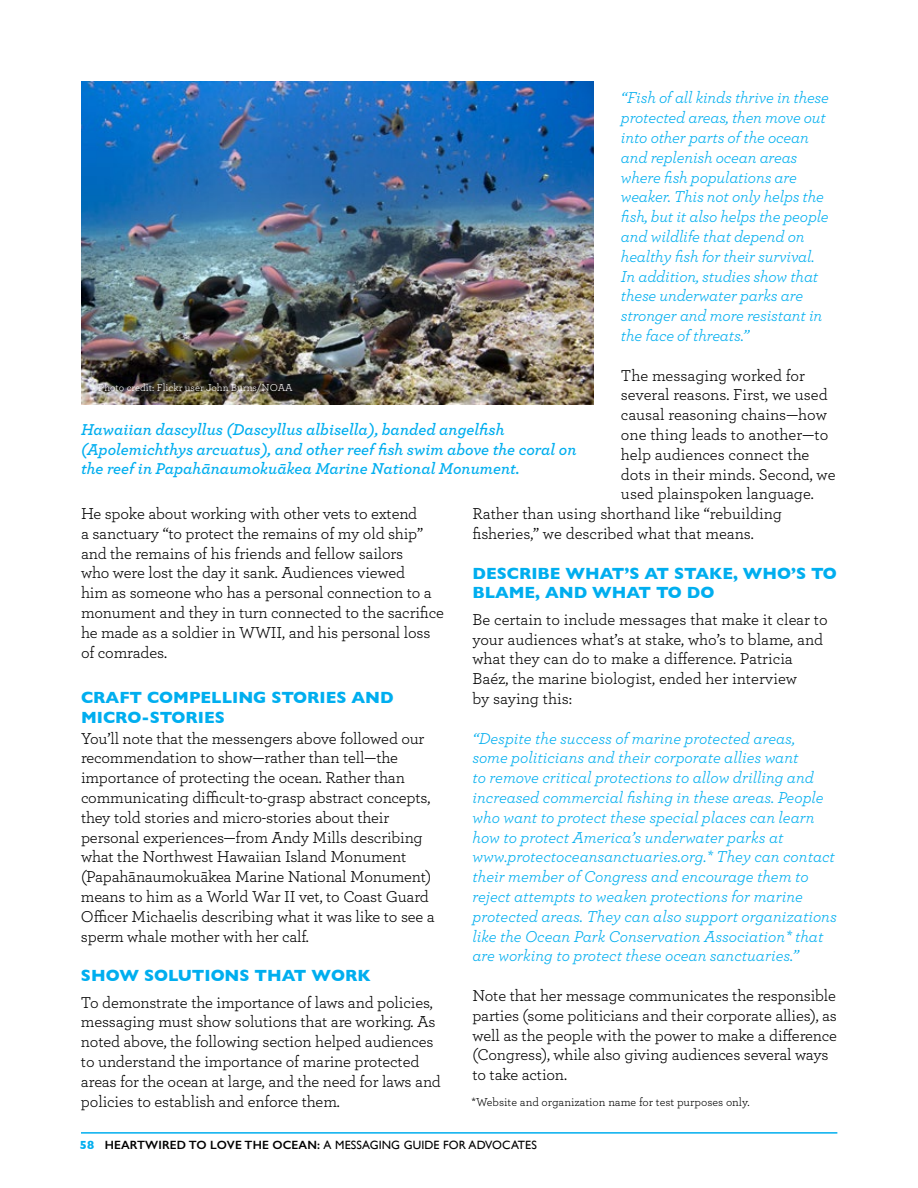
<style>
.page{position:relative;width:918px;height:1188px;background:#fff}
.page>*{position:absolute;margin:0;border:0;box-sizing:border-box;transform-origin:0 0}
.t1{font:16.5px/19.8px "Archer";letter-spacing:-.01em;color:#000}
.t2{font:italic 16.5px/19.8px "Archer";color:#00aeef}
.t3{font:italic 600 16.5px/19.8px "Archer";color:#00aeef}
.t4{font:700 16.5px/19.8px "Gill Sans";color:#00aeef}
.t5{font:12px "Gill Sans";letter-spacing:.01em;color:#000}
.t6{font:12px "Archer";color:#000}
.t7{font:10.5px "Archer";color:#fff}
.s1{font-weight:700;color:#00aeef}
.s2{font-weight:600}
</style>
<div class="page">
<hr style="left:81px;top:1132px;width:756px;height:2px;background:#00aeef">
<img style="left:81px;top:81px;width:513px;height:324px">
<div style="left:92px;top:376px;width:207px;height:24px;background:#000;opacity:.75"></div>
<p class="t2" style="left:621px;top:87px;width:209px">“Fish of all kinds thrive in these protected areas, then move out into other parts of the ocean and replenish ocean areas where fish populations are weaker. This not only helps the fish, but it also helps the people and wildlife that depend on healthy fish for their survival.<br>In addition, studies show that these underwater parks are stronger and more resistant in the face of threats.”</p>
<p class="t1" style="left:621px;top:364px;width:186px">The messaging worked for</p>
<p class="t1" style="left:621px;top:384px;width:208px">several reasons. First, we used</p>
<p class="t1" style="left:621px;top:404px;width:207px">causal reasoning chains—how</p>
<p class="t1" style="left:621px;top:424px;width:209px">one thing leads to another—to</p>
<p class="t1" style="left:621px;top:444px;width:190px">help audiences connect the</p>
<p class="t1" style="left:621px;top:463px;width:216px">dots in their minds. Second, we</p>
<p class="t1" style="left:621px;top:483px;width:194px">used plainspoken language.</p>
<p class="t1" style="left:472px;top:503px;width:311px">Rather than using shorthand like “rebuilding</p>
<p class="t1" style="left:472px;top:523px;width:283px">fisheries,” we described what that means.</p>
<p class="t4" style="left:472px;top:563px;width:366px">DESCRIBE WHAT’S AT STAKE, WHO’S TO<br>BLAME, AND WHAT TO DO</p>
<p class="t1" style="left:472px;top:609px;width:357px">Be certain to include messages that make it clear to your audiences what’s at stake, who’s to blame, and what they can do to make a difference. Patricia Baéz, the marine biologist, ended her interview<br>by saying this:</p>
<p class="t2" style="left:472px;top:727px;width:366px">“Despite the success of marine protected areas,<br>some politicians and their corporate allies want<br>to remove critical protections to allow drilling and increased commercial fishing in these areas. People who want to protect these special places can learn how to protect America’s underwater parks at www.protectoceansanctuaries.org.* They can contact their member of Congress and encourage them to reject attempts to weaken protections for marine protected areas. They can also support organizations like the Ocean Park Conservation Association* that are working to protect these ocean sanctuaries.”</p>
<p class="t1" style="left:472px;top:985px;width:366px">Note that her message communicates the responsible parties (some politicians and their corporate allies), as well as the people with the power to make a difference (Congress), while also giving audiences several ways to take action.</p>
<p class="t6" style="left:471px;top:1094px;width:280px">*Website and organization name for test purposes only.</p>
<p class="t7" style="left:98px;top:380px;width:196px">Photo credit: Flickr user John Burns/NOAA</p>
<p class="t3" style="left:81px;top:418px;width:497px">Hawaiian dascyllus (Dascyllus albisella), banded angelfish (Apolemichthys arcuatus), and other reef fish swim above the coral on the reef in Papahānaumokuākea Marine National Monument.</p>
<p class="t1" style="left:81px;top:503px;width:364px">He spoke about working with other vets to extend<br>a sanctuary “to protect the remains of my old ship” and the remains of his friends and fellow sailors<br>who were lost the day it sank. Audiences viewed<br>him as someone who has a personal connection to a monument and they in turn connected to the sacrifice he made as a soldier in WWII, and his personal loss of comrades.</p>
<p class="t4" style="left:81px;top:687px;width:314px">CRAFT COMPELLING STORIES AND<br>MICRO-STORIES</p>
<p class="t1" style="left:81px;top:727px;width:355px">You’ll note that the messengers above followed our recommendation to show—rather than tell—the importance of protecting the ocean. Rather than communicating difficult-to-grasp abstract concepts, they told stories and micro-stories about their personal experiences—from Andy Mills describing what the Northwest Hawaiian Island Monument (Papahānaumokuākea Marine National Monument) means to him as a World War II vet, to Coast Guard Officer Michaelis describing what it was like to see a sperm whale mother with her calf.</p>
<p class="t4" style="left:81px;top:965px;width:291px">SHOW SOLUTIONS THAT WORK</p>
<p class="t1" style="left:81px;top:992px;width:361px">To demonstrate the importance of laws and policies, messaging must show solutions that are working. As noted above, the following section helped audiences to understand the importance of marine protected areas for the ocean at large, and the need for laws and policies to establish and enforce them.</p>
<p class="t5" style="left:80px;top:1138px;width:459px"><span class="s1">58</span> <span class="s2">HEARTWIRED TO LOVE THE OCEAN:</span> A MESSAGING GUIDE FOR ADVOCATES</p>
</div>
